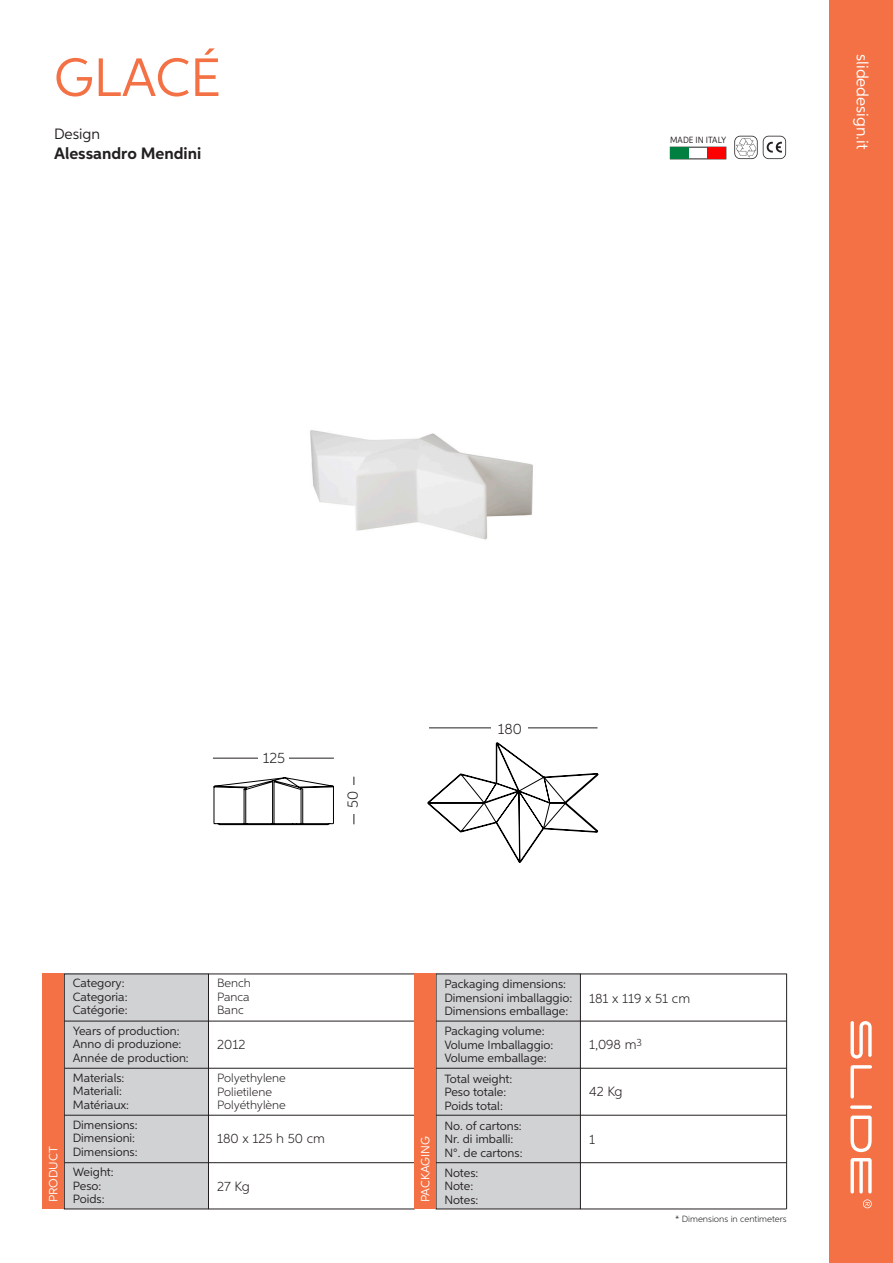
<style>
.page{position:relative;width:893px;height:1263px;background:#fff}
.page>*{position:absolute;margin:0;border:0;box-sizing:border-box;transform-origin:0 0}
.t1{font:54px "Aspira";color:#f37144}
.t2{font:700 16.5px "Aspira";color:#231f20}
.t3{font:16.5px "Aspira";color:#fff}
.t4{font:300 15px "Aspira";color:#231f20}
.t5{font:15px "Aspira";color:#231f20}
.t6{font:300 13.5px "Aspira";color:#231f20}
.t7{font:12px/13.5px "Aspira";color:#231f20}
.t8{font:300 12px/13.5px "Aspira";color:#231f20}
.t9{font:12px "Aspira";color:#fff}
.t10{font:300 9px "Aspira";color:#231f20}
.t11{font:9px "Aspira Nar";color:#231f20}
</style>
<div class="page">
<div style="left:829px;top:0;width:64px;height:1263px;background:#f37144"></div>
<svg style="left:863px;top:1199px;width:9px;height:9px"></svg>
<svg style="left:850px;top:1105px;width:22px;height:4px"></svg>
<svg style="left:850px;top:1115px;width:22px;height:37px"></svg>
<svg style="left:850px;top:1065px;width:22px;height:33px"></svg>
<svg style="left:850px;top:1158px;width:22px;height:35px"></svg>
<svg style="left:850px;top:1021px;width:22px;height:37px"></svg>
<svg style="left:734px;top:136px;width:52px;height:23px"></svg>
<div style="left:670px;top:147px;width:19px;height:12px;background:#008040"></div>
<div style="left:708px;top:147px;width:18px;height:12px;background:#fe0000"></div>
<div style="left:64px;top:974px;width:144px;height:235px;background:#d1d2d4"></div>
<div style="left:64px;top:974px;width:145px;height:235px;border:1px solid #231f20"></div>
<div style="left:436px;top:974px;width:144px;height:235px;background:#d1d2d4"></div>
<div style="left:436px;top:974px;width:145px;height:235px;border:1px solid #231f20"></div>
<hr style="left:64px;top:1021px;width:722px;height:1px;background:#231f20">
<hr style="left:209px;top:974px;width:206px;height:1px;background:#231f20">
<hr style="left:64px;top:1068px;width:723px;height:1px;background:#231f20">
<hr style="left:64px;top:1115px;width:722px;height:1px;background:#231f20">
<hr style="left:209px;top:1209px;width:206px;height:1px;background:#231f20">
<hr style="left:581px;top:1209px;width:205px;height:1px;background:#231f20">
<hr style="left:64px;top:1162px;width:723px;height:1px;background:#231f20">
<hr style="left:581px;top:974px;width:206px;height:1px;background:#231f20">
<hr style="left:786px;top:974px;width:1px;height:235px;background:#231f20">
<div style="left:43px;top:974px;width:21px;height:235px;background:#f37144"></div>
<div style="left:415px;top:974px;width:21px;height:235px;background:#f37144"></div>
<img style="left:310px;top:430px;width:223px;height:110px">
<svg style="left:213px;top:777px;width:121px;height:48px"></svg>
<hr style="left:213px;top:758px;width:121px;height:1px;background:#231f20">
<hr style="left:354px;top:777px;width:1px;height:47px;background:#231f20">
<div style="left:258px;top:752px;width:31px;height:11px;background:#fff"></div>
<div style="left:346px;top:785px;width:16px;height:29px;background:#fff"></div>
<svg style="left:427px;top:727px;width:172px;height:136px"></svg>
<hr style="left:429px;top:727px;width:168px;height:1px;background:#231f20">
<div style="left:492px;top:722px;width:36px;height:11px;background:#fff"></div>
<h1 class="t1" style="left:54px;top:45px;width:168px">GLACÉ</h1>
<p class="t5" style="left:54px;top:125px;width:48px">Design</p>
<h2 class="t2" style="left:54px;top:143px;width:149px">Alessandro Mendini</h2>
<p class="t11" style="left:670px;top:134px;width:58px">MADE IN ITALY</p>
<h2 class="t3" style="left:872px;top:54px;width:97px;rotate:90deg">slidedesign.it</h2>
<p class="t4" style="left:263px;top:749px;width:24px">125</p>
<p class="t4" style="left:344px;top:808px;width:19px;rotate:-90deg">50</p>
<p class="t7" style="left:73px;top:976px;width:56px">Category:<br>Categoria:<br>Catégorie:</p>
<p class="t7" style="left:73px;top:1024px;width:118px">Years of production:<br>Anno di produzione:<br>Année de production:</p>
<p class="t8" style="left:217px;top:976px;width:35px;text-align:justify">Bench Panca Banc</p>
<p class="t6" style="left:217px;top:1036px;width:30px">2012</p>
<p class="t4" style="left:498px;top:719px;width:26px">180</p>
<p class="t7" style="left:444px;top:977px;width:129px">Packaging dimensions:<br>Dimensioni imballaggio:<br>Dimensions emballage:</p>
<p class="t7" style="left:444px;top:1024px;width:111px">Packaging volume:<br>Volume Imballaggio:<br>Volume emballage:</p>
<p class="t6" style="left:589px;top:990px;width:103px">181 x 119 x 51 cm</p>
<p class="t6" style="left:589px;top:1036px;width:54px">1,098 m<sup>3</sup></p>
<p class="t7" style="left:73px;top:1071px;width:58px">Materials:<br>Materiali:<br>Matériaux:</p>
<p class="t7" style="left:73px;top:1118px;width:66px">Dimensions:<br>Dimensioni:<br>Dimensions:</p>
<p class="t8" style="left:217px;top:1071px;width:70px">Polyethylene<br>Polietilene<br>Polyéthylène</p>
<p class="t7" style="left:444px;top:1072px;width:70px">Total weight:<br>Peso totale:<br>Poids total:</p>
<p class="t7" style="left:444px;top:1118px;width:80px">No. of cartons:<br>Nr. di imballi:<br>N°. de cartons:</p>
<p class="t7" style="left:444px;top:1165px;width:36px">Notes:<br>Note:<br>Notes:</p>
<p class="t6" style="left:589px;top:1083px;width:35px">42 Kg</p>
<p class="t6" style="left:217px;top:1130px;width:109px">180 x 125 h 50 cm</p>
<p class="t9" style="left:46px;top:1202px;width:57px;rotate:-90deg">PRODUCT</p>
<p class="t9" style="left:418px;top:1202px;width:68px;rotate:-90deg">PACKAGING</p>
<p class="t6" style="left:589px;top:1131px;width:7px">1</p>
<p class="t7" style="left:73px;top:1165px;width:42px">Weight:<br>Peso:<br>Poids:</p>
<p class="t6" style="left:217px;top:1178px;width:34px">27 Kg</p>
<p class="t10" style="left:675px;top:1213px;width:113px">* Dimensions in centimeters</p>
</div>
